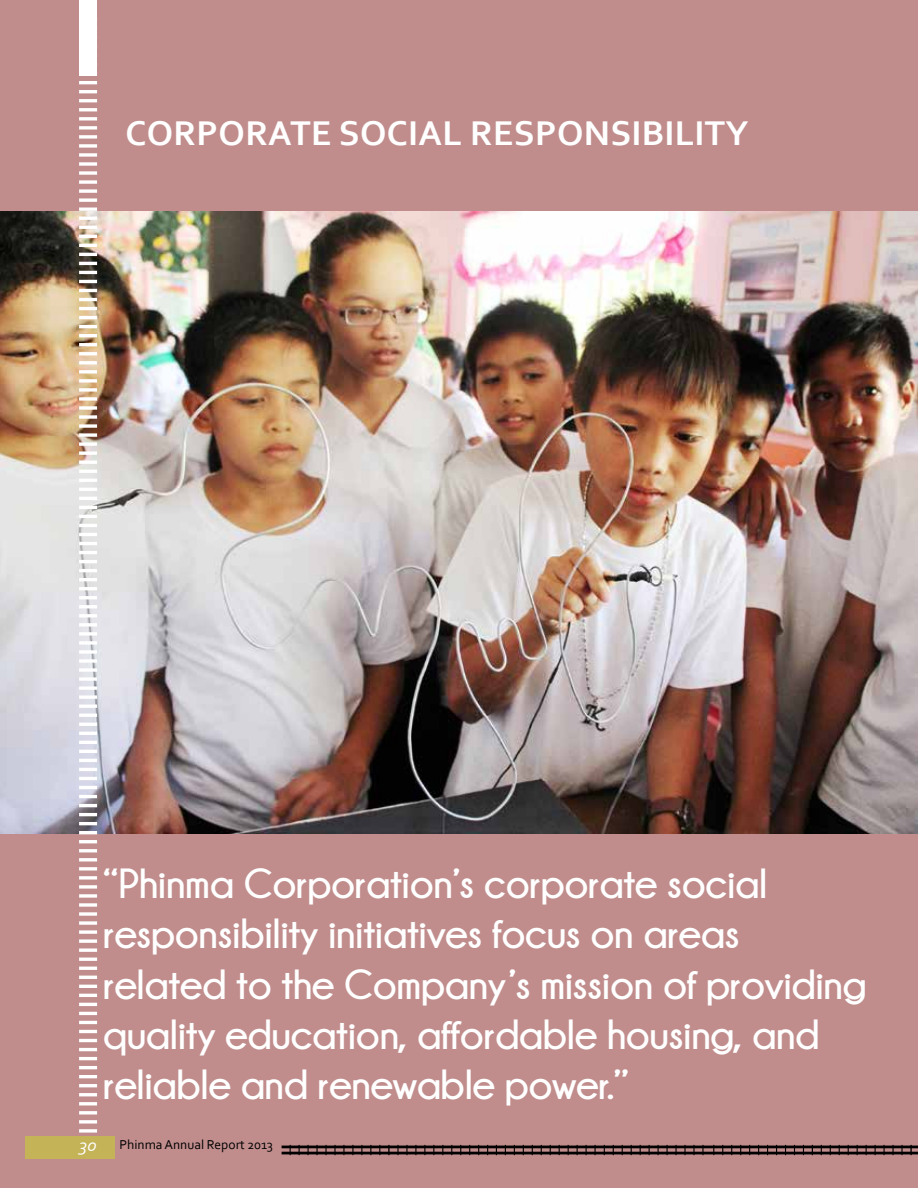
<style>
.page{position:relative;width:918px;height:1188px;background:#c08d8c}
.page>*{position:absolute;margin:0;border:0;box-sizing:border-box;transform-origin:0 0}
.t1{font:700 42px/50.4px "Champagne&Limousines";letter-spacing:-.01em;color:#fff}
.t2{font:700 36px "Corbel";letter-spacing:.01em;color:#fff}
.t3{font:italic 18.3px "Corbel";color:#fff}
.t4{font:13.5px "Corbel";color:#000}
</style>
<div class="page">
<img style="left:0;top:212px;width:918px;height:622px">
<div style="left:79px;top:0;width:18px;height:75px;background:#fff"></div>
<hr style="left:79px;top:81px;width:18px;height:3px;background:#fff">
<hr style="left:79px;top:90px;width:18px;height:3px;background:#fff">
<hr style="left:79px;top:99px;width:18px;height:3px;background:#fff">
<hr style="left:79px;top:108px;width:18px;height:3px;background:#fff">
<hr style="left:79px;top:117px;width:18px;height:3px;background:#fff">
<svg style="left:79px;top:126px;width:18px;height:4px"></svg>
<svg style="left:79px;top:135px;width:18px;height:4px"></svg>
<svg style="left:79px;top:144px;width:18px;height:4px"></svg>
<svg style="left:79px;top:153px;width:18px;height:4px"></svg>
<svg style="left:79px;top:162px;width:18px;height:4px"></svg>
<svg style="left:79px;top:171px;width:18px;height:4px"></svg>
<svg style="left:79px;top:180px;width:18px;height:4px"></svg>
<svg style="left:79px;top:189px;width:18px;height:4px"></svg>
<svg style="left:79px;top:198px;width:18px;height:4px"></svg>
<svg style="left:79px;top:207px;width:18px;height:4px"></svg>
<hr style="left:79px;top:217px;width:18px;height:3px;background:#fff">
<hr style="left:79px;top:226px;width:18px;height:3px;background:#fff">
<hr style="left:79px;top:235px;width:18px;height:3px;background:#fff">
<hr style="left:79px;top:244px;width:18px;height:3px;background:#fff">
<hr style="left:79px;top:253px;width:18px;height:3px;background:#fff">
<hr style="left:79px;top:262px;width:18px;height:3px;background:#fff">
<hr style="left:79px;top:271px;width:18px;height:3px;background:#fff">
<hr style="left:79px;top:280px;width:18px;height:3px;background:#fff">
<hr style="left:79px;top:289px;width:18px;height:3px;background:#fff">
<hr style="left:79px;top:298px;width:18px;height:3px;background:#fff">
<hr style="left:79px;top:307px;width:18px;height:3px;background:#fff">
<hr style="left:79px;top:316px;width:18px;height:3px;background:#fff">
<hr style="left:79px;top:325px;width:18px;height:3px;background:#fff">
<hr style="left:79px;top:334px;width:18px;height:3px;background:#fff">
<hr style="left:79px;top:343px;width:18px;height:3px;background:#fff">
<hr style="left:79px;top:352px;width:18px;height:3px;background:#fff">
<hr style="left:79px;top:361px;width:18px;height:3px;background:#fff">
<svg style="left:79px;top:370px;width:18px;height:4px"></svg>
<svg style="left:79px;top:379px;width:18px;height:4px"></svg>
<svg style="left:79px;top:388px;width:18px;height:4px"></svg>
<svg style="left:79px;top:397px;width:18px;height:4px"></svg>
<svg style="left:79px;top:406px;width:18px;height:4px"></svg>
<svg style="left:79px;top:415px;width:18px;height:4px"></svg>
<svg style="left:79px;top:424px;width:18px;height:4px"></svg>
<svg style="left:79px;top:433px;width:18px;height:4px"></svg>
<svg style="left:79px;top:442px;width:18px;height:4px"></svg>
<svg style="left:79px;top:451px;width:18px;height:4px"></svg>
<hr style="left:79px;top:461px;width:18px;height:3px;background:#fff">
<hr style="left:79px;top:470px;width:18px;height:3px;background:#fff">
<hr style="left:79px;top:479px;width:18px;height:3px;background:#fff">
<hr style="left:79px;top:488px;width:18px;height:3px;background:#fff">
<hr style="left:79px;top:497px;width:18px;height:3px;background:#fff">
<hr style="left:79px;top:506px;width:18px;height:3px;background:#fff">
<hr style="left:79px;top:515px;width:18px;height:3px;background:#fff">
<hr style="left:79px;top:524px;width:18px;height:3px;background:#fff">
<hr style="left:79px;top:533px;width:18px;height:3px;background:#fff">
<hr style="left:79px;top:542px;width:18px;height:3px;background:#fff">
<hr style="left:79px;top:551px;width:18px;height:3px;background:#fff">
<hr style="left:79px;top:560px;width:18px;height:3px;background:#fff">
<hr style="left:79px;top:569px;width:18px;height:3px;background:#fff">
<hr style="left:79px;top:578px;width:18px;height:3px;background:#fff">
<hr style="left:79px;top:587px;width:18px;height:3px;background:#fff">
<hr style="left:79px;top:596px;width:18px;height:3px;background:#fff">
<hr style="left:79px;top:605px;width:18px;height:3px;background:#fff">
<hr style="left:79px;top:614px;width:18px;height:4px;background:#fff">
<hr style="left:79px;top:623px;width:18px;height:4px;background:#fff">
<hr style="left:79px;top:632px;width:18px;height:4px;background:#fff">
<hr style="left:79px;top:641px;width:18px;height:4px;background:#fff">
<hr style="left:79px;top:650px;width:18px;height:4px;background:#fff">
<hr style="left:79px;top:659px;width:18px;height:4px;background:#fff">
<hr style="left:79px;top:668px;width:18px;height:4px;background:#fff">
<hr style="left:79px;top:677px;width:18px;height:4px;background:#fff">
<hr style="left:79px;top:686px;width:18px;height:4px;background:#fff">
<hr style="left:79px;top:695px;width:18px;height:4px;background:#fff">
<hr style="left:79px;top:705px;width:18px;height:3px;background:#fff">
<hr style="left:79px;top:714px;width:18px;height:3px;background:#fff">
<hr style="left:79px;top:723px;width:18px;height:3px;background:#fff">
<hr style="left:79px;top:732px;width:18px;height:3px;background:#fff">
<hr style="left:79px;top:741px;width:18px;height:3px;background:#fff">
<hr style="left:79px;top:750px;width:18px;height:3px;background:#fff">
<hr style="left:79px;top:759px;width:18px;height:3px;background:#fff">
<hr style="left:79px;top:768px;width:18px;height:3px;background:#fff">
<hr style="left:79px;top:777px;width:18px;height:3px;background:#fff">
<hr style="left:79px;top:786px;width:18px;height:3px;background:#fff">
<hr style="left:79px;top:795px;width:18px;height:3px;background:#fff">
<hr style="left:79px;top:804px;width:18px;height:3px;background:#fff">
<hr style="left:79px;top:813px;width:18px;height:3px;background:#fff">
<hr style="left:79px;top:822px;width:18px;height:3px;background:#fff">
<hr style="left:79px;top:831px;width:18px;height:3px;background:#fff">
<hr style="left:79px;top:840px;width:18px;height:3px;background:#fff">
<hr style="left:79px;top:849px;width:18px;height:3px;background:#fff">
<hr style="left:79px;top:858px;width:18px;height:3px;background:#fff">
<svg style="left:79px;top:867px;width:18px;height:4px"></svg>
<svg style="left:79px;top:876px;width:18px;height:4px"></svg>
<svg style="left:79px;top:885px;width:18px;height:4px"></svg>
<svg style="left:79px;top:894px;width:18px;height:4px"></svg>
<svg style="left:79px;top:903px;width:18px;height:4px"></svg>
<svg style="left:79px;top:912px;width:18px;height:4px"></svg>
<svg style="left:79px;top:921px;width:18px;height:4px"></svg>
<svg style="left:79px;top:930px;width:18px;height:4px"></svg>
<svg style="left:79px;top:939px;width:18px;height:4px"></svg>
<svg style="left:79px;top:948px;width:18px;height:4px"></svg>
<hr style="left:79px;top:958px;width:18px;height:3px;background:#fff">
<hr style="left:79px;top:967px;width:18px;height:3px;background:#fff">
<hr style="left:79px;top:976px;width:18px;height:3px;background:#fff">
<hr style="left:79px;top:985px;width:18px;height:3px;background:#fff">
<hr style="left:79px;top:994px;width:18px;height:3px;background:#fff">
<hr style="left:79px;top:1003px;width:18px;height:3px;background:#fff">
<hr style="left:79px;top:1012px;width:18px;height:3px;background:#fff">
<hr style="left:79px;top:1021px;width:18px;height:3px;background:#fff">
<hr style="left:79px;top:1030px;width:18px;height:3px;background:#fff">
<hr style="left:79px;top:1039px;width:18px;height:3px;background:#fff">
<hr style="left:79px;top:1048px;width:18px;height:3px;background:#fff">
<hr style="left:79px;top:1057px;width:18px;height:3px;background:#fff">
<hr style="left:79px;top:1066px;width:18px;height:3px;background:#fff">
<hr style="left:79px;top:1075px;width:18px;height:3px;background:#fff">
<hr style="left:79px;top:1084px;width:18px;height:3px;background:#fff">
<hr style="left:79px;top:1093px;width:18px;height:3px;background:#fff">
<hr style="left:79px;top:1102px;width:18px;height:3px;background:#fff">
<svg style="left:79px;top:1111px;width:18px;height:4px"></svg>
<svg style="left:79px;top:1120px;width:18px;height:4px"></svg>
<svg style="left:79px;top:1129px;width:18px;height:4px"></svg>
<div style="left:26px;top:1136px;width:89px;height:22px;background:#c4b357"></div>
<svg style="left:282px;top:1145px;width:636px;height:10px"></svg>
<p class="t2" style="left:125px;top:110px;width:625px">CORPORATE SOCIAL RESPONSIBILITY</p>
<p class="t1" style="left:103px;top:858px;width:765px">“Phinma Corporation’s corporate social responsibility initiatives focus on areas related to the Company’s mission of providing quality education, affordable housing, and reliable and renewable power.”</p>
<p class="t3" style="left:79px;top:1134px;width:19px">30</p>
<p class="t4" style="left:120px;top:1136px;width:155px">Phinma Annual Report 2013</p>
</div>
